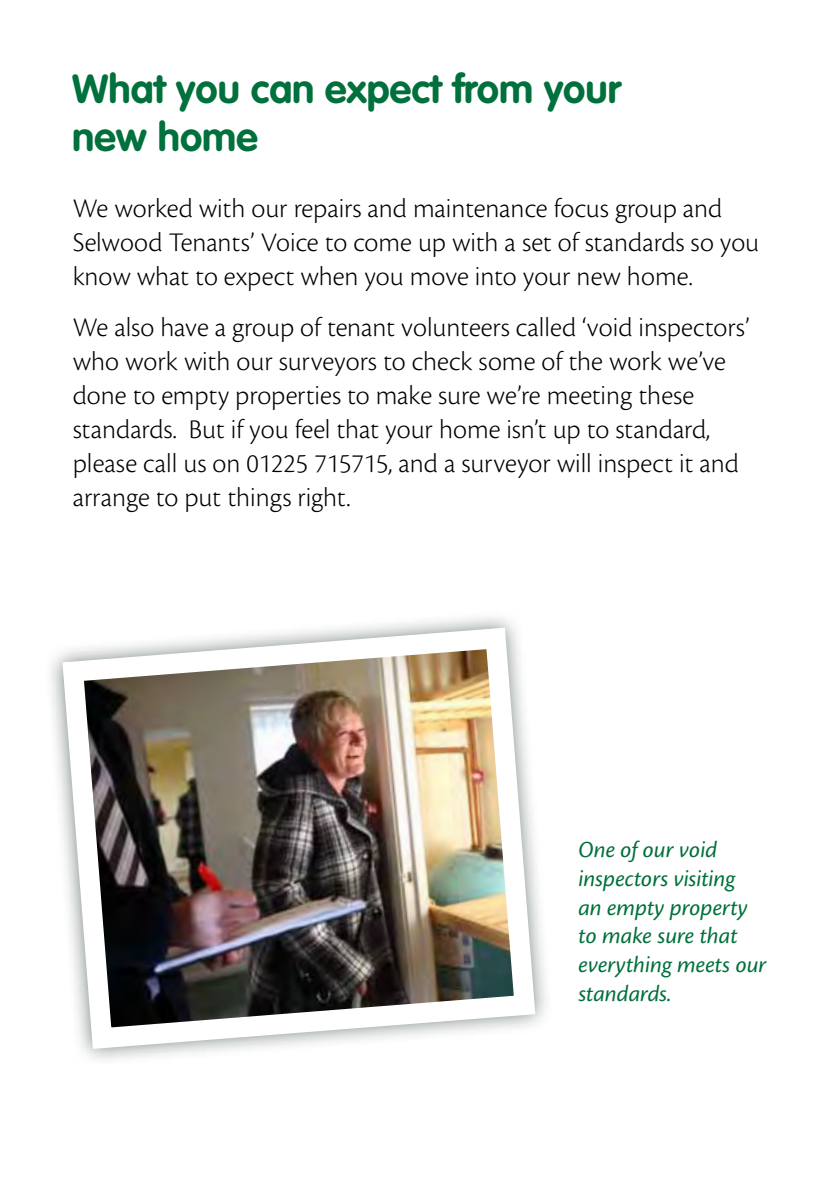
<style>
.page{position:relative;width:840px;height:1191px;background:#fff}
.page>*{position:absolute;margin:0;border:0;box-sizing:border-box;transform-origin:0 0}
.t1{font:700 40px/48px "VAG Rounded Std";color:#00703c}
.t2{font:300 28px/34px "Cronos Pro";color:#000}
.t3{font:italic 24px/28.8px "Cronos Pro";letter-spacing:-.005em;color:#00703c}
</style>
<div class="page">
<img style="left:52px;top:617px;width:493px;height:442px">
<h1 class="t1" style="left:72px;top:66px;width:550px">What you can expect from your new home</h1>
<p class="t2" style="left:73px;top:191px;width:687px">We worked with our repairs and maintenance focus group and<br>Selwood Tenants’ Voice to come up with a set of standards so you know what to expect when you move into your new home.</p>
<p class="t2" style="left:73px;top:310px;width:678px">We also have a group of tenant volunteers called ‘void inspectors’ who work with our surveyors to check some of the work we’ve done to empty properties to make sure we’re meeting these standards. But if you feel that your home isn’t up to standard, please call us on 01225 715715, and a surveyor will inspect it and arrange to put things right.</p>
<p class="t3" style="left:578px;top:835px;width:189px">One of our void inspectors visiting<br>an empty property to make sure that everything meets our standards.</p>
</div>
